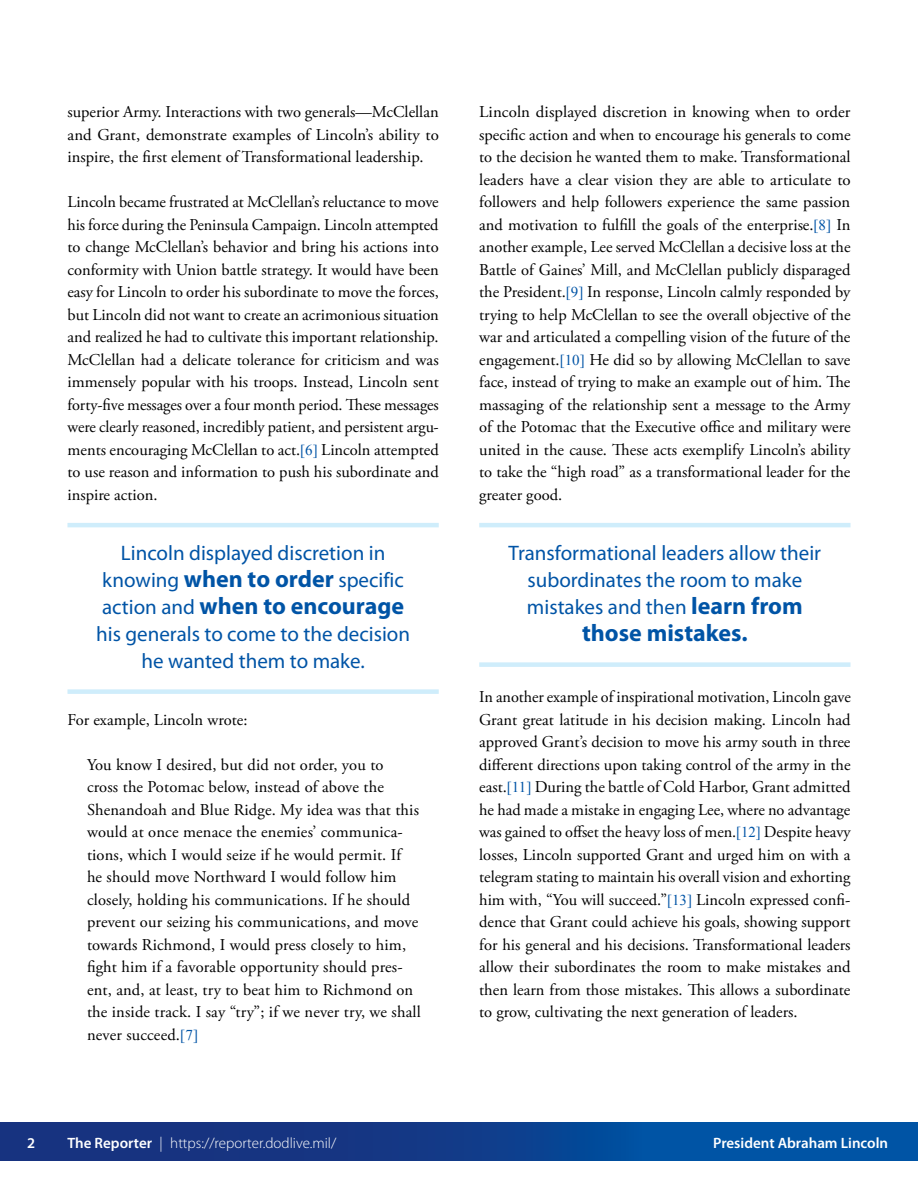
<style>
.page{position:relative;width:918px;height:1188px;background:#fff}
.page>*{position:absolute;margin:0;border:0;box-sizing:border-box;transform-origin:0 0}
.t1{font:700 24px "Myriad Pro";color:#0054a6}
.t2{font:21px/27px "Myriad Pro";color:#0054a6;text-align:center}
.Blockquote_B{font:16.5px/22.5px "Adobe Garamond Pro";letter-spacing:-.01em;color:#000;text-align:justify}
.t3{font:300 15px "Myriad Pro";color:#fff}
.t4{font:600 15px "Myriad Pro";color:#fff}
.s1{font-family:"Times New Roman";font-size:15px;color:#0054a6}
.s2{font-weight:700;font-size:24px}
.s3{font-weight:400;font-size:21px}
.s4{font-weight:600}
</style>
<div class="page">
<div style="left:0;top:1122px;width:918px;height:39px;background:linear-gradient(to right,#1d2a76,#0058aa)"></div>
<hr style="left:68px;top:523px;width:371px;height:4px;background:#cfedfb">
<div style="left:68px;top:689px;width:371px;height:5px;background:#cfedfb"></div>
<hr style="left:479px;top:523px;width:371px;height:4px;background:#cfedfb">
<div style="left:479px;top:662px;width:371px;height:5px;background:#cfedfb"></div>
<p class="Blockquote_B" style="left:68px;top:101px;width:373px">superior Army. Interactions with two generals—McClellan and Grant, demonstrate examples of Lincoln’s ability to inspire, the first element of Transformational leadership.</p>
<p class="Blockquote_B" style="left:68px;top:191px;width:373px">Lincoln became frustrated at McClellan’s reluctance to move his force during the Peninsula Campaign. Lincoln attempted to change McClellan’s behavior and bring his actions into conformity with Union battle strategy. It would have been easy for Lincoln to order his subordinate to move the forces, but Lincoln did not want to create an acrimonious situation and realized he had to cultivate this important relationship.<br>McClellan had a delicate tolerance for criticism and was immensely popular with his troops. Instead, Lincoln sent forty-five messages over a four month period. These messages were clearly reasoned, incredibly patient, and persistent argu&shy;ments encouraging McClellan to act.<span class="s1">[6]</span> Lincoln attempted to use reason and information to push his subordinate and inspire action.</p>
<p class="t2" style="left:102px;top:539px;width:303px">Lincoln displayed discretion in knowing <span class="s2">when to order</span> specific</p>
<h1 class="t1" style="left:102px;top:590px;width:303px"><span class="s3">action and</span> when to encourage</h1>
<p class="t2" style="left:96px;top:620px;width:315px">his generals to come to the decision he wanted them to make.</p>
<p class="Blockquote_B" style="left:68px;top:709px;width:181px">For example, Lincoln wrote:</p>
<p class="Blockquote_B" style="left:87px;top:754px;width:335px;text-align:left">You know I desired, but did not order, you to<br>cross the Potomac below, instead of above the Shenandoah and Blue Ridge. My idea was that this would at once menace the enemies’ communica&shy;tions, which I would seize if he would permit. If he should move Northward I would follow him closely, holding his communications. If he should prevent our seizing his communications, and move towards Richmond, I would press closely to him, fight him if a favorable opportunity should pres&shy;ent, and, at least, try to beat him to Richmond on the inside track. I say “try”; if we never try, we shall never succeed.<span class="s1">[7]</span></p>
<p class="Blockquote_B" style="left:479px;top:101px;width:373px">Lincoln displayed discretion in knowing when to order specific action and when to encourage his generals to come to the decision he wanted them to make. Transformational leaders have a clear vision they are able to articulate to followers and help followers experience the same passion and motivation to fulfill the goals of the enterprise.<span class="s1">[8]</span> In another example, Lee served McClellan a decisive loss at the Battle of Gaines’ Mill, and McClellan publicly disparaged the President.<span class="s1">[9]</span> In response, Lincoln calmly responded by trying to help McClellan to see the overall objective of the war and articulated a compelling vision of the future of the engagement.<span class="s1">[10]</span> He did so by allowing McClellan to save face, instead of trying to make an example out of him. The massaging of the relationship sent a message to the Army of the Potomac that the Executive office and military were united in the cause. These acts exemplify Lincoln’s ability to take the “high road” as a transformational leader for the greater good.</p>
<p class="t2" style="left:509px;top:539px;width:314px">Transformational leaders allow their subordinates the room to make mistakes and then <span class="s2">learn from</span></p>
<h1 class="t1" style="left:582px;top:617px;width:167px">those mistakes.</h1>
<p class="Blockquote_B" style="left:479px;top:686px;width:373px">In another example of inspirational motivation, Lincoln gave Grant great latitude in his decision making. Lincoln had approved Grant’s decision to move his army south in three different directions upon taking control of the army in the east.<span class="s1">[11]</span> During the battle of Cold Harbor, Grant admitted he had made a mistake in engaging Lee, where no advantage was gained to offset the heavy loss of men.<span class="s1">[12]</span> Despite heavy losses, Lincoln supported Grant and urged him on with a telegram stating to maintain his overall vision and exhorting him with, “You will succeed.”<span class="s1">[13]</span> Lincoln expressed confi&shy;dence that Grant could achieve his goals, showing support for his general and his decisions. Transformational leaders allow their subordinates the room to make mistakes and then learn from those mistakes. This allows a subordinate to grow, cultivating the next generation of leaders.</p>
<p class="t4" style="left:27px;top:1133px;width:10px">2</p>
<p class="t3" style="left:68px;top:1134px;width:270px"><span class="s4">The Reporter</span> | https://reporter.dodlive.mil/</p>
<p class="t4" style="left:713px;top:1133px;width:176px">President Abraham Lincoln</p>
</div>
